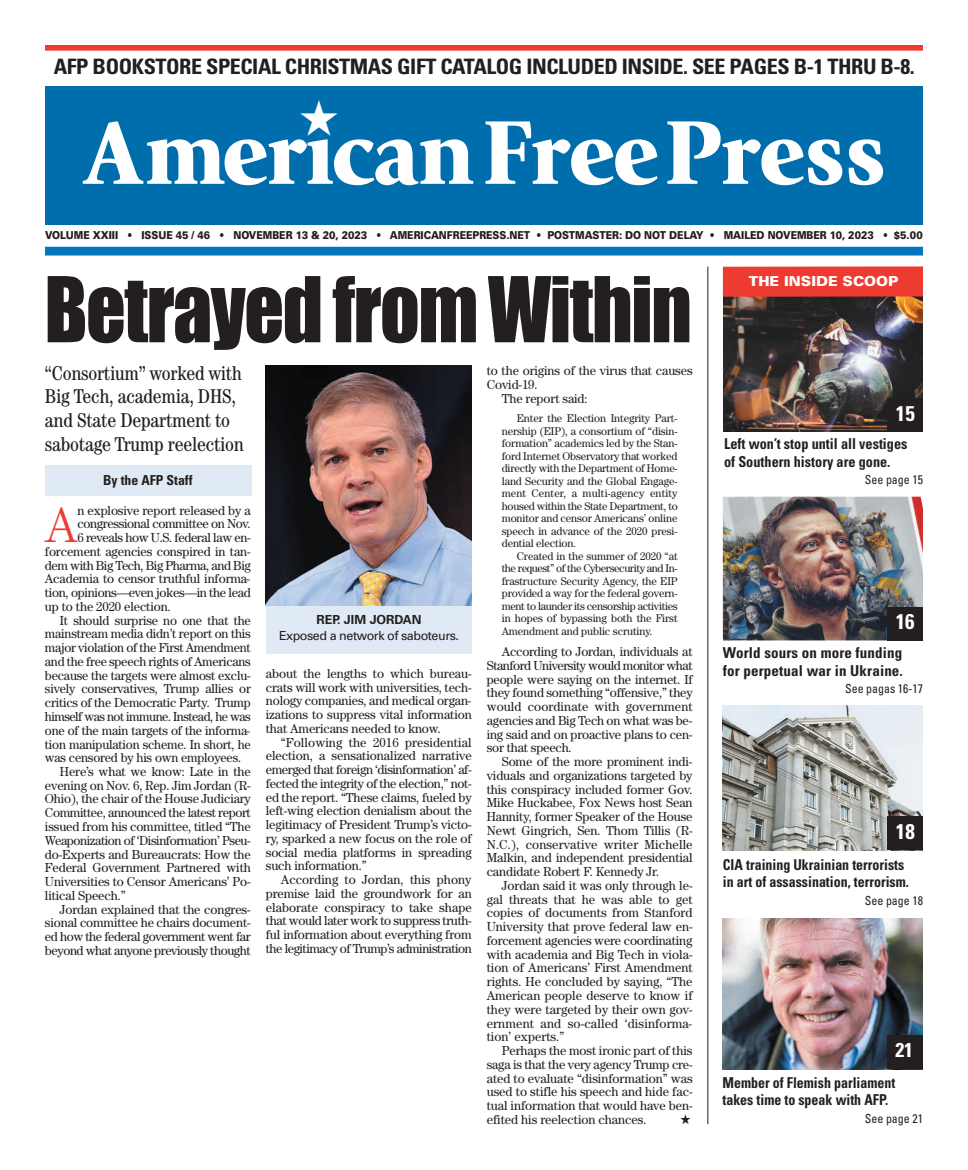
<style>
.page{position:relative;width:968px;height:1170px;background:#fff}
.page>*{position:absolute;margin:0;border:0;box-sizing:border-box;transform-origin:0 0}
.t1{font:900 94.5px "Giovanni";letter-spacing:-.015em;color:#fff;scale:.96 1}
.t2{font:83.75px "Impact";letter-spacing:-.02em;color:#231f20;scale:.93 1}
.t3{font:300 50.62px "Century";color:#ee3b32}
.t4{font:700 condensed 21.25px "Univers";letter-spacing:-.02em;color:#231f20;scale:1.04 1}
.t5{font:700 condensed 21.25px "Univers";color:#fff}
.t6{font:condensed 20px/23.8px "Century";letter-spacing:-.01em;color:#231f20}
.t7{font:700 condensed 20px "Univers";color:#fff}
.t8{font:700 condensed 15px/17.5px "Univers";color:#231f20;scale:.93 1}
.t9{font:700 condensed 15px/17.5px "Univers";color:#231f20;scale:.95 1}
.t10{font:700 condensed 15px/17.5px "Univers";color:#231f20}
.t11{font:900 13.75px "Univers";color:#fff;scale:1.05 1}
.t12{font:700 condensed 13.75px "Univers";color:#231f20}
.t13{font:13.12px/13.8px "Century";letter-spacing:-.015em;color:#231f20;text-align:justify}
.t14{font:13.12px "Century";letter-spacing:-.015em;color:#231f20;scale:.96 1}
.t15{font:13.12px "Century";letter-spacing:-.035em;color:#231f20}
.t16{font:13.12px "Century";letter-spacing:-.04em;color:#231f20;scale:.96 1}
.t17{font:condensed 12.5px "Univers";color:#231f20;scale:.95 1}
.t18{font:12.5px "Univers";letter-spacing:-.035em;color:#231f20}
.t19{font:700 12.5px "Univers";color:#231f20}
.t20{font:11.25px/12.5px "Century";letter-spacing:-.01em;color:#231f20;text-align:justify}
.t21{font:900 11px "Univers";letter-spacing:-.005em;color:#231f20;scale:.88 1}
</style>
<div class="page">
<div style="left:45px;top:466px;width:206px;height:30px;background:#dfeaf5"></div>
<div style="left:45px;top:86px;width:877px;height:138px;background:#006dad"></div>
<div style="left:45px;top:247px;width:877px;height:9px;background:#07b"></div>
<div style="left:45px;top:45px;width:877px;height:6px;background:#ee3b32"></div>
<hr style="left:707px;top:267px;width:1px;height:857px;background:#231f20">
<img style="left:723px;top:297px;width:199px;height:135px">
<img style="left:723px;top:497px;width:200px;height:143px">
<img style="left:722px;top:706px;width:201px;height:144px">
<img style="left:722px;top:918px;width:201px;height:151px">
<div style="left:887px;top:607px;width:36px;height:34px;background:#231f20"></div>
<div style="left:887px;top:398px;width:36px;height:34px;background:#231f20"></div>
<div style="left:887px;top:1036px;width:35px;height:33px;background:#231f20"></div>
<div style="left:887px;top:817px;width:35px;height:33px;background:#231f20"></div>
<div style="left:723px;top:266px;width:200px;height:31px;background:#ee3b32"></div>
<img style="left:266px;top:366px;width:206px;height:240px">
<div style="left:266px;top:606px;width:206px;height:48px;background:#dfeaf5"></div>
<h3 class="t4" style="left:54px;top:54px;width:829px">AFP BOOKSTORE SPECIAL CHRISTMAS GIFT CATALOG INCLUDED INSIDE. SEE PAGES B-1 THRU B-8.</h3>
<h1 class="t1" style="left:84px;top:96px;width:836px">AmericanFree Press</h1>
<p class="t21" style="left:45px;top:228px;width:999px">VOLUME XXIII • ISSUE 45 / 46 • NOVEMBER 13 &amp; 20, 2023 • AMERICANFREEPRESS.NET • POSTMASTER: DO NOT DELAY • MAILED NOVEMBER 10, 2023 • $5.00</p>
<h2 class="t2" style="left:44px;top:244px;width:697px">Betrayed from Within</h2>
<h3 class="t6" style="left:45px;top:361px;width:200px">“Consortium” worked with<br>Big Tech, academia, DHS, and State Department to sabotage Trump reelection</h3>
<p class="t12" style="left:103px;top:472px;width:91px">By the AFP Staff</p>
<h3 class="t3" style="left:45px;top:496px;width:34px">A</h3>
<p class="t13" style="left:77px;top:503px;width:175px">n explosive report released by a</p>
<p class="t13" style="left:77px;top:517px;width:175px">congressional committee on Nov.</p>
<p class="t13" style="left:77px;top:531px;width:175px">6 reveals how U.S. federal law en-</p>
<p class="t13" style="left:45px;top:544px;width:207px">forcement agencies conspired in tan-</p>
<p class="t13" style="left:45px;top:558px;width:207px">dem with Big Tech, Big Pharma, and Big</p>
<p class="t13" style="left:45px;top:572px;width:206px">Academia to censor truthful informa-</p>
<p class="t13" style="left:45px;top:586px;width:207px">tion, opinions—even jokes—in the lead</p>
<p class="t13" style="left:45px;top:599px;width:127px">up to the 2020 election.</p>
<p class="t14" style="left:60px;top:613px;width:200px">It should surprise no one that the</p>
<p class="t14" style="left:45px;top:626px;width:216px">mainstream media didn’t report on this</p>
<p class="t14" style="left:45px;top:640px;width:216px">major violation of the First Amendment</p>
<p class="t14" style="left:45px;top:654px;width:216px">and the free speech rights of Americans</p>
<p class="t14" style="left:45px;top:668px;width:216px">because the targets were almost exclu-</p>
<p class="t14" style="left:45px;top:681px;width:216px">sively conservatives, Trump allies or</p>
<p class="t14" style="left:45px;top:695px;width:216px">critics of the Democratic Party. Trump</p>
<p class="t16" style="left:45px;top:709px;width:216px">himself was not immune. Instead, he was</p>
<p class="t14" style="left:45px;top:723px;width:215px">one of the main targets of the informa-</p>
<p class="t14" style="left:45px;top:736px;width:216px">tion manipulation scheme. In short, he</p>
<p class="t14" style="left:45px;top:750px;width:206px">was censored by his own employees.</p>
<p class="t13" style="left:60px;top:764px;width:192px">Here’s what we know: Late in the</p>
<p class="t13" style="left:45px;top:778px;width:207px">evening on Nov. 6, Rep. Jim Jordan (R-</p>
<p class="t13" style="left:45px;top:792px;width:207px">Ohio), the chair of the House Judiciary</p>
<p class="t13" style="left:45px;top:806px;width:207px">Committee, announced the latest report</p>
<p class="t13" style="left:45px;top:819px;width:207px">issued from his committee, titled “The</p>
<p class="t15" style="left:45px;top:833px;width:207px">Weaponization of ‘Disinformation’ Pseu-</p>
<p class="t13" style="left:45px;top:847px;width:207px">do-Experts and Bureaucrats: How the</p>
<p class="t13" style="left:45px;top:861px;width:207px">Federal Government Partnered with</p>
<p class="t13" style="left:45px;top:874px;width:207px">Universities to Censor Americans’ Po-</p>
<p class="t13" style="left:45px;top:888px;width:82px">litical Speech.”</p>
<p class="t13" style="left:60px;top:902px;width:192px">Jordan explained that the congres-</p>
<p class="t13" style="left:45px;top:916px;width:207px">sional committee he chairs document-</p>
<p class="t15" style="left:45px;top:929px;width:207px">ed how the federal government went far</p>
<p class="t15" style="left:45px;top:943px;width:207px">beyond what anyone previously thought</p>
<p class="t19" style="left:316px;top:613px;width:106px">REP. JIM JORDAN</p>
<p class="t18" style="left:279px;top:628px;width:181px">Exposed a network of saboteurs.</p>
<p class="t13" style="left:266px;top:666px;width:207px">about the lengths to which bureau&shy;crats will work with universities, tech&shy;nology companies, and medical organ&shy;izations to suppress vital information that Americans needed to know.</p>
<p class="t13" style="left:266px;top:735px;width:207px;text-indent:15px">“Following the 2016 presidential election, a sensationalized narrative emerged that foreign ‘disinformation’ af&shy;fected the integrity of the election,” not&shy;ed the report. “These claims, fueled by left-wing election denialism about the legitimacy of President Trump’s victo&shy;ry, sparked a new focus on the role of social media platforms in spreading such information.”</p>
<p class="t13" style="left:266px;top:873px;width:207px;text-indent:15px">According to Jordan, this phony premise laid the groundwork for an elaborate conspiracy to take shape that would later work to suppress truth&shy;ful information about everything from the legitimacy of Trump’s administration</p>
<p class="t13" style="left:487px;top:363px;width:207px">to the origins of the virus that causes</p>
<p class="t13" style="left:487px;top:377px;width:52px">Covid-19.</p>
<p class="t13" style="left:502px;top:391px;width:87px">The report said:</p>
<p class="t20" style="left:502px;top:412px;width:177px;text-indent:15px">Enter the Election Integrity Part&shy;nership (EIP), a consortium of “disin&shy;formation” academics led by the Stan&shy;ford Internet Observatory that worked directly with the Department of Home&shy;land Security and the Global Engage&shy;ment Center, a multi-agency entity housed within the State Department, to monitor and censor Americans’ online speech in advance of the 2020 presi&shy;dential election.</p>
<p class="t20" style="left:502px;top:550px;width:177px;text-indent:15px">Created in the summer of 2020 “at the request” of the Cybersecurity and In&shy;frastructure Security Agency, the EIP provided a way for the federal govern&shy;ment to launder its censorship activities in hopes of bypassing both the First Amendment and public scrutiny.</p>
<p class="t13" style="left:487px;top:645px;width:207px;text-indent:15px">According to Jordan, individuals at Stanford University would monitor what people were saying on the internet. If they found something “offensive,” they would coordinate with government agencies and Big Tech on what was be&shy;ing said and on proactive plans to cen&shy;sor that speech.</p>
<p class="t13" style="left:487px;top:755px;width:207px;text-indent:15px">Some of the more prominent indi&shy;viduals and organizations targeted by this conspiracy included former Gov.<br>Mike Huckabee, Fox News host Sean Hannity, former Speaker of the House Newt Gingrich, Sen. Thom Tillis (R-N.C.), conservative writer Michelle Malkin, and independent presidential candidate Robert F. Kennedy Jr.</p>
<p class="t13" style="left:487px;top:878px;width:207px;text-indent:15px">Jordan said it was only through le&shy;gal threats that he was able to get copies of documents from Stanford University that prove federal law en&shy;forcement agencies were coordinating with academia and Big Tech in viola&shy;tion of Americans’ First Amendment rights. He concluded by saying, “The American people deserve to know if they were targeted by their own gov&shy;ernment and so-called ‘disinforma&shy;tion’ experts.”</p>
<p class="t13" style="left:487px;top:1043px;width:207px;text-indent:15px">Perhaps the most ironic part of this saga is that the very agency Trump cre&shy;ated to evaluate “disinformation” was used to stifle his speech and hide fac&shy;tual information that would have ben&shy;efited his reelection chances.</p>
<p class="t11" style="left:748px;top:273px;width:144px">THE INSIDE SCOOP</p>
<h3 class="t5" style="left:895px;top:400px;width:20px">15</h3>
<p class="t9" style="left:724px;top:435px;width:194px">Left won’t stop until all vestiges of Southern history are gone.</p>
<p class="t17" style="left:864px;top:472px;width:63px">See page 15</p>
<h3 class="t5" style="left:895px;top:609px;width:20px">16</h3>
<p class="t10" style="left:723px;top:644px;width:182px">World sours on more funding for perpetual war in Ukraine.</p>
<p class="t17" style="left:845px;top:681px;width:83px">See pagas 16-17</p>
<h3 class="t5" style="left:895px;top:819px;width:20px">18</h3>
<p class="t8" style="left:723px;top:855px;width:201px">CIA training Ukrainian terrorists in art of assassination, terrorism.</p>
<p class="t17" style="left:864px;top:892px;width:63px">See page 18</p>
<h3 class="t7" style="left:895px;top:1038px;width:19px">21</h3>
<p class="t8" style="left:722px;top:1074px;width:187px">Member of Flemish parliament takes time to speak with AFP.</p>
<p class="t17" style="left:864px;top:1111px;width:63px">See page 21</p>
</div>
